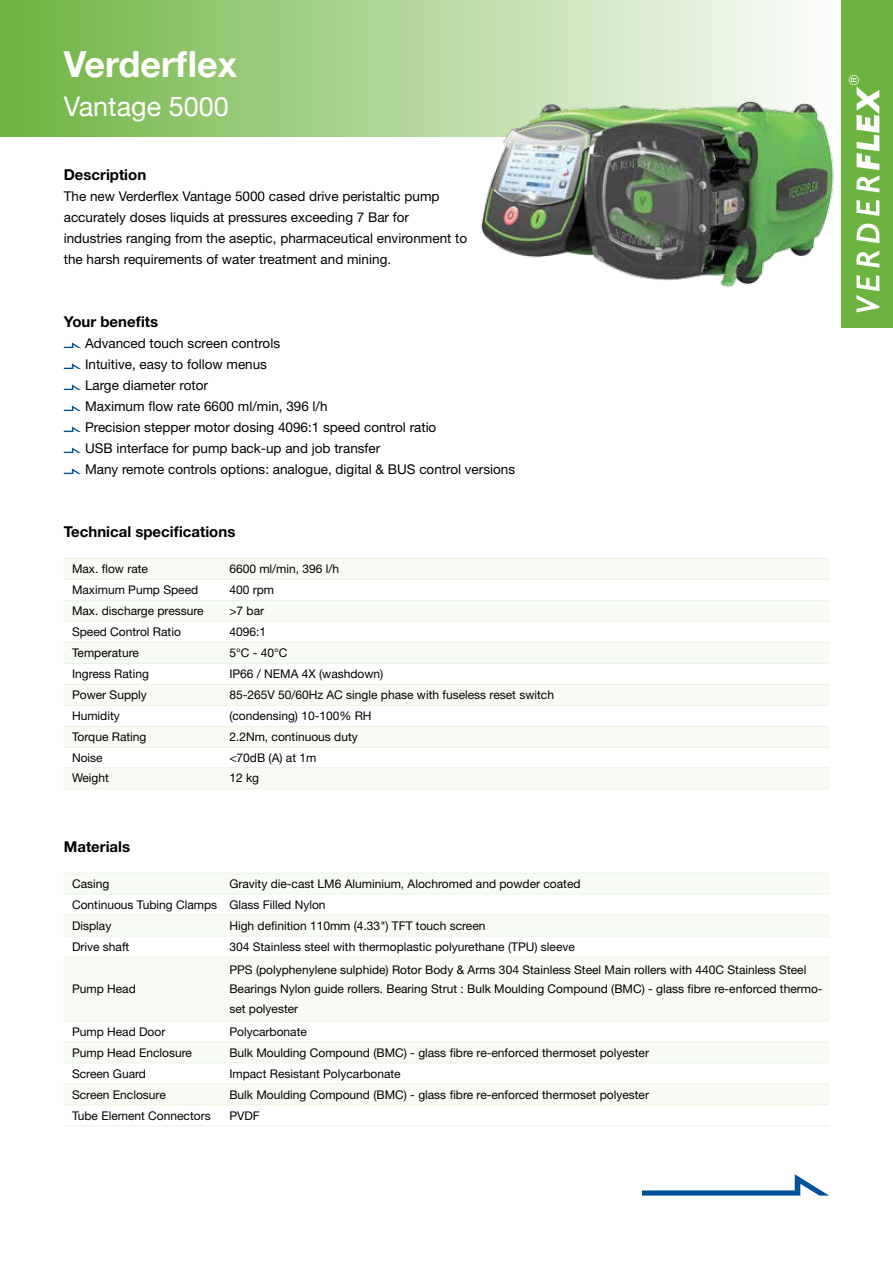
<style>
.page{position:relative;width:893px;height:1263px;background:#fff}
.page>*{position:absolute;margin:0;border:0;box-sizing:border-box;transform-origin:0 0}
.t1{font:700 36px "Helvetica Neue";color:#fff}
.t2{font:27px "Helvetica Neue";color:#fff}
.t3{font:700 15px "Helvetica Neue LT Std";color:#000}
.t4{font:13.5px/21px "Helvetica Neue LT Std";color:#000}
.t5{font:12px/21px "Helvetica Neue LT Std";color:#000}
</style>
<div class="page">
<div style="left:0;top:0;width:842px;height:136px;background:linear-gradient(to right,#6db440,#fefefd)"></div>
<div style="left:842px;top:0;width:51px;height:327px;background:#6cb33f"></div>
<svg style="left:64px;top:342px;width:17px;height:6px"></svg>
<svg style="left:64px;top:363px;width:17px;height:6px"></svg>
<svg style="left:64px;top:384px;width:17px;height:6px"></svg>
<svg style="left:64px;top:405px;width:17px;height:6px"></svg>
<svg style="left:64px;top:426px;width:17px;height:6px"></svg>
<svg style="left:64px;top:447px;width:17px;height:6px"></svg>
<svg style="left:64px;top:468px;width:17px;height:6px"></svg>
<svg style="left:642px;top:1174px;width:186px;height:21px"></svg>
<img style="left:469px;top:92px;width:369px;height:196px">
<svg style="left:856px;top:275px;width:23px;height:37px"></svg>
<svg style="left:856px;top:251px;width:23px;height:17px"></svg>
<svg style="left:856px;top:224px;width:23px;height:19px"></svg>
<svg style="left:856px;top:200px;width:23px;height:16px"></svg>
<svg style="left:849px;top:75px;width:30px;height:117px"></svg>
<svg style="left:64px;top:580px;width:765px;height:187px"></svg>
<hr style="left:64px;top:600px;width:157px;height:1px;background:#e9f4e2">
<hr style="left:221px;top:600px;width:608px;height:1px;background:#e9f4e2">
<hr style="left:64px;top:621px;width:157px;height:1px;background:#e9f4e2">
<hr style="left:221px;top:621px;width:608px;height:1px;background:#e9f4e2">
<hr style="left:64px;top:642px;width:157px;height:1px;background:#e9f4e2">
<hr style="left:221px;top:642px;width:608px;height:1px;background:#e9f4e2">
<hr style="left:64px;top:663px;width:157px;height:1px;background:#e9f4e2">
<hr style="left:221px;top:663px;width:608px;height:1px;background:#e9f4e2">
<hr style="left:64px;top:684px;width:157px;height:1px;background:#e9f4e2">
<hr style="left:221px;top:684px;width:608px;height:1px;background:#e9f4e2">
<hr style="left:64px;top:705px;width:157px;height:1px;background:#e9f4e2">
<hr style="left:221px;top:705px;width:608px;height:1px;background:#e9f4e2">
<hr style="left:64px;top:726px;width:157px;height:1px;background:#e9f4e2">
<hr style="left:221px;top:726px;width:608px;height:1px;background:#e9f4e2">
<hr style="left:64px;top:747px;width:157px;height:1px;background:#e9f4e2">
<hr style="left:221px;top:747px;width:608px;height:1px;background:#e9f4e2">
<hr style="left:64px;top:767px;width:157px;height:1px;background:#e9f4e2">
<hr style="left:221px;top:767px;width:608px;height:1px;background:#e9f4e2">
<hr style="left:64px;top:788px;width:157px;height:1px;background:#e9f4e2">
<hr style="left:221px;top:788px;width:608px;height:1px;background:#e9f4e2">
<hr style="left:64px;top:579px;width:157px;height:1px;background:#e9f4e2">
<hr style="left:221px;top:579px;width:608px;height:1px;background:#e9f4e2">
<hr style="left:64px;top:558px;width:157px;height:1px;background:#e9f4e2">
<hr style="left:221px;top:558px;width:608px;height:1px;background:#e9f4e2">
<svg style="left:64px;top:893px;width:765px;height:1px"></svg>
<svg style="left:64px;top:914px;width:765px;height:192px;fill:#f8fbf5"></svg>
<hr style="left:64px;top:915px;width:157px;height:1px;background:#e9f4e2">
<hr style="left:221px;top:915px;width:608px;height:1px;background:#e9f4e2">
<hr style="left:64px;top:936px;width:157px;height:1px;background:#e9f4e2">
<hr style="left:221px;top:936px;width:608px;height:1px;background:#e9f4e2">
<hr style="left:64px;top:957px;width:157px;height:1px;background:#e9f4e2">
<hr style="left:221px;top:957px;width:608px;height:1px;background:#e9f4e2">
<hr style="left:64px;top:1020px;width:157px;height:1px;background:#e9f4e2">
<hr style="left:221px;top:1020px;width:608px;height:1px;background:#e9f4e2">
<hr style="left:64px;top:1041px;width:157px;height:1px;background:#e9f4e2">
<hr style="left:221px;top:1041px;width:608px;height:1px;background:#e9f4e2">
<hr style="left:64px;top:1062px;width:157px;height:1px;background:#e9f4e2">
<hr style="left:221px;top:1062px;width:608px;height:1px;background:#e9f4e2">
<hr style="left:64px;top:1083px;width:157px;height:1px;background:#e9f4e2">
<hr style="left:221px;top:1083px;width:608px;height:1px;background:#e9f4e2">
<hr style="left:64px;top:1104px;width:157px;height:1px;background:#e9f4e2">
<hr style="left:221px;top:1104px;width:608px;height:1px;background:#e9f4e2">
<hr style="left:64px;top:1125px;width:157px;height:1px;background:#e9f4e2">
<hr style="left:221px;top:1125px;width:608px;height:1px;background:#e9f4e2">
<hr style="left:64px;top:894px;width:157px;height:1px;background:#e9f4e2">
<hr style="left:221px;top:894px;width:608px;height:1px;background:#e9f4e2">
<hr style="left:64px;top:873px;width:157px;height:1px;background:#e9f4e2">
<hr style="left:221px;top:873px;width:608px;height:1px;background:#e9f4e2">
<h1 class="t1" style="left:64px;top:36px;width:175px">Verderflex</h1>
<h2 class="t2" style="left:64px;top:87px;width:167px">Vantage 5000</h2>
<p class="t3" style="left:64px;top:165px;width:84px">Description</p>
<p class="t4" style="left:64px;top:186px;width:405px">The new Verderflex Vantage 5000 cased drive peristaltic pump accurately doses liquids at pressures exceeding 7 Bar for industries ranging from the aseptic, pharmaceutical environment to the harsh requirements of water treatment and mining.</p>
<p class="t3" style="left:64px;top:312px;width:96px">Your benefits</p>
<p class="t4" style="left:85px;top:333px;width:432px">Advanced touch screen controls<br>Intuitive, easy to follow menus<br>Large diameter rotor<br>Maximum flow rate 6600 ml/min, 396 l/h<br>Precision stepper motor dosing 4096:1 speed control ratio<br>USB interface for pump back-up and job transfer<br>Many remote controls options: analogue, digital &amp; BUS control versions</p>
<p class="t3" style="left:64px;top:522px;width:173px">Technical specifications</p>
<p class="t5" style="left:72px;top:558px;width:77px">Max. flow rate</p>
<p class="t5" style="left:229px;top:558px;width:111px">6600 ml/min, 396 l/h</p>
<p class="t5" style="left:72px;top:579px;width:128px">Maximum Pump Speed</p>
<p class="t5" style="left:229px;top:579px;width:46px">400 rpm</p>
<p class="t5" style="left:72px;top:600px;width:133px">Max. discharge pressure</p>
<p class="t5" style="left:229px;top:600px;width:36px">&gt;7 bar</p>
<p class="t5" style="left:72px;top:621px;width:110px">Speed Control Ratio</p>
<p class="t5" style="left:229px;top:621px;width:38px">4096:1</p>
<p class="t5" style="left:72px;top:642px;width:68px">Temperature</p>
<p class="t5" style="left:229px;top:642px;width:60px">5°C - 40°C</p>
<p class="t5" style="left:72px;top:663px;width:78px">Ingress Rating</p>
<p class="t5" style="left:229px;top:663px;width:155px">IP66 / NEMA 4X (washdown)</p>
<p class="t5" style="left:72px;top:684px;width:76px">Power Supply</p>
<p class="t5" style="left:229px;top:684px;width:326px">85-265V 50/60Hz AC single phase with fuseless reset switch</p>
<p class="t5" style="left:72px;top:705px;width:49px">Humidity</p>
<p class="t5" style="left:229px;top:705px;width:144px">(condensing) 10-100% RH</p>
<p class="t5" style="left:72px;top:726px;width:76px">Torque Rating</p>
<p class="t5" style="left:229px;top:726px;width:130px">2.2Nm, continuous duty</p>
<p class="t5" style="left:72px;top:747px;width:32px">Noise</p>
<p class="t5" style="left:229px;top:747px;width:89px">&lt;70dB (A) at 1m</p>
<p class="t5" style="left:72px;top:767px;width:38px">Weight</p>
<p class="t5" style="left:229px;top:767px;width:31px">12 kg</p>
<p class="t3" style="left:64px;top:837px;width:68px">Materials</p>
<p class="t5" style="left:72px;top:873px;width:39px">Casing</p>
<p class="t5" style="left:72px;top:873px;width:510px;text-indent:157px">Gravity die-cast LM6 Aluminium, Alochromed and powder coated<br>Continuous Tubing Clamps Glass Filled Nylon<br>Display</p>
<p class="t5" style="left:229px;top:915px;width:258px">High definition 110mm (4.33") TFT touch screen</p>
<p class="t5" style="left:72px;top:936px;width:59px">Drive shaft</p>
<p class="t5" style="left:229px;top:936px;width:347px">304 Stainless steel with thermoplastic polyurethane (TPU) sleeve</p>
<p class="t5" style="left:72px;top:978px;width:65px">Pump Head</p>
<p class="t5" style="left:229px;top:959px;width:595px;line-height:19.5px">PPS (polyphenylene sulphide) Rotor Body &amp; Arms 304 Stainless Steel Main rollers with 440C Stainless Steel<br>Bearings Nylon guide rollers. Bearing Strut : Bulk Moulding Compound (BMC) - glass fibre re-enforced thermo&shy;set polyester</p>
<p class="t5" style="left:72px;top:1021px;width:95px">Pump Head Door</p>
<p class="t5" style="left:229px;top:1021px;width:79px">Polycarbonate</p>
<p class="t5" style="left:72px;top:1042px;width:122px">Pump Head Enclosure</p>
<p class="t5" style="left:229px;top:1042px;width:421px">Bulk Moulding Compound (BMC) - glass fibre re-enforced thermoset polyester</p>
<p class="t5" style="left:72px;top:1063px;width:76px">Screen Guard</p>
<p class="t5" style="left:229px;top:1063px;width:173px">Impact Resistant Polycarbonate</p>
<p class="t5" style="left:72px;top:1084px;width:95px">Screen Enclosure</p>
<p class="t5" style="left:229px;top:1084px;width:421px">Bulk Moulding Compound (BMC) - glass fibre re-enforced thermoset polyester</p>
<p class="t5" style="left:72px;top:1105px;width:140px">Tube Element Connectors</p>
<p class="t5" style="left:229px;top:1105px;width:32px">PVDF</p>
</div>
